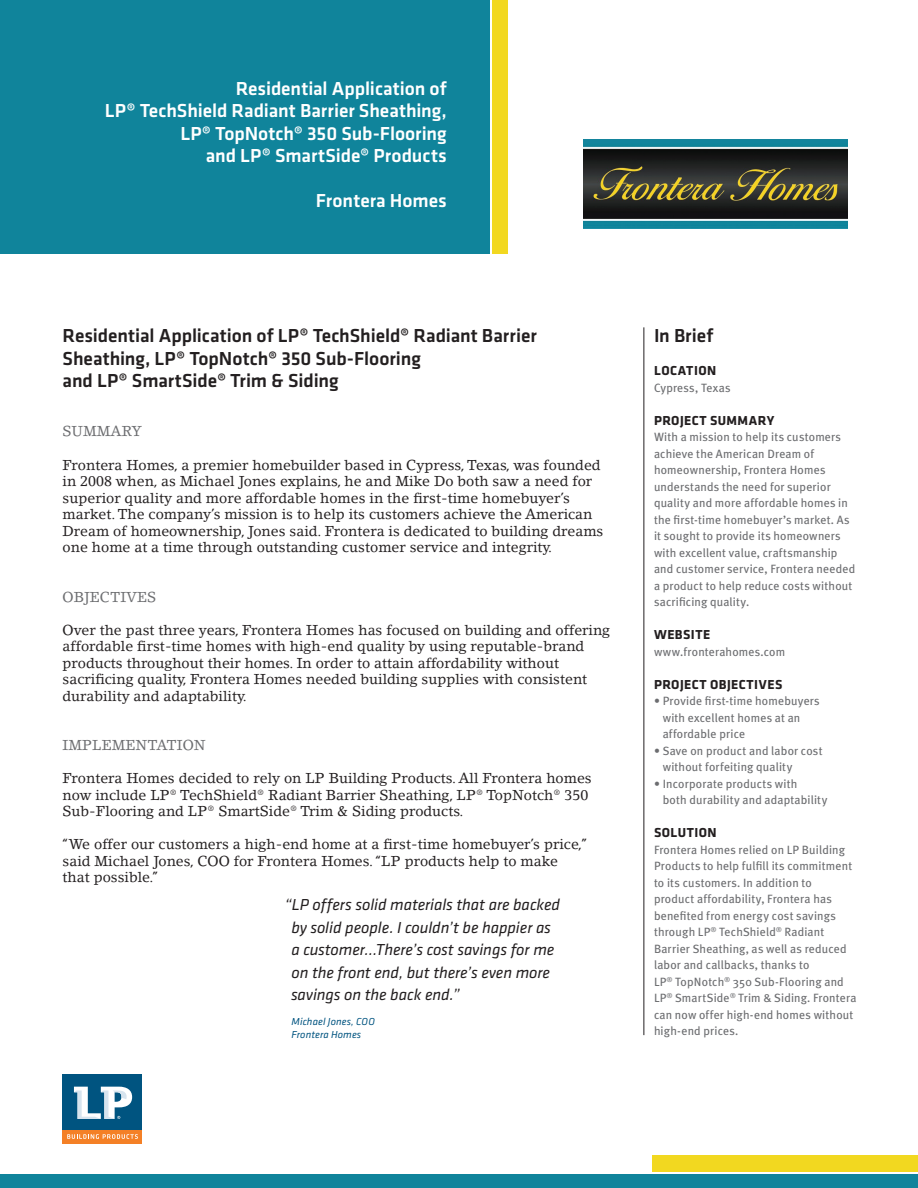
<style>
.page{position:relative;width:918px;height:1188px;background:#fff}
.page>*{position:absolute;margin:0;border:0;box-sizing:border-box;transform-origin:0 0}
.t1{font:500 19.5px/22.5px "Klavika";letter-spacing:-.005em;color:#fff;text-align:right}
.t2{font:500 19.5px/22.5px "Klavika";letter-spacing:-.005em;color:#231f20}
.t3{font:italic 16.5px/22.5px "Klavika";letter-spacing:-.005em;color:#231f20}
.t4{font:14.25px/16.5px "Lino Letter";color:#231f20}
.t5{font:14.25px "Lino Letter";color:#6c6d70}
.t6{font:700 13.5px "Klavika";letter-spacing:.035em;color:#231f20}
.t7{font:12px/16.5px "Meta Plus";letter-spacing:.015em;color:#6c6d70}
.t8{font:italic 10.5px/12.6px "Klavika";letter-spacing:.015em;color:#005480}
</style>
<div class="page">
<div style="left:0;top:0;width:489px;height:254px;background:#10849b"></div>
<div style="left:0;top:1174px;width:918px;height:14px;background:#10849b"></div>
<div style="left:63px;top:1130px;width:79px;height:13px;background:#f48026"></div>
<svg style="left:67px;top:1134px;width:71px;height:5px"></svg>
<div style="left:63px;top:1074px;width:79px;height:56px;background:#005480"></div>
<svg style="left:74px;top:1087px;width:58px;height:32px"></svg>
<div style="left:492px;top:0;width:15px;height:254px;background:#f2d820"></div>
<div style="left:652px;top:1155px;width:266px;height:17px;background:#f2d820"></div>
<hr style="left:644px;top:327px;width:1px;height:708px;background:#231f20">
<img style="left:584px;top:140px;width:264px;height:88px">
<h1 class="t1" style="left:105px;top:77px;width:343px">Residential Application of<br>LP® TechShield Radiant Barrier Sheathing, LP® TopNotch® 350 Sub-Flooring<br>and LP® SmartSide® Products</h1>
<h1 class="t1" style="left:316px;top:190px;width:132px">Frontera Homes</h1>
<h1 class="t2" style="left:63px;top:325px;width:476px">Residential Application of LP® TechShield® Radiant Barrier<br>Sheathing, LP® TopNotch® 350 Sub-Flooring<br>and LP® SmartSide® Trim &amp; Siding</h1>
<p class="t5" style="left:63px;top:423px;width:81px">SUMMARY</p>
<p class="t4" style="left:63px;top:456px;width:542px">Frontera Homes, a premier homebuilder based in Cypress, Texas, was founded in 2008 when, as Michael Jones explains, he and Mike Do both saw a need for superior quality and more affordable homes in the first-time homebuyer’s market. The company’s mission is to help its customers achieve the American Dream of homeownership, Jones said. Frontera is dedicated to building dreams one home at a time through outstanding customer service and integrity.</p>
<p class="t5" style="left:63px;top:588px;width:95px">OBJECTIVES</p>
<p class="t4" style="left:63px;top:621px;width:549px">Over the past three years, Frontera Homes has focused on building and offering affordable first-time homes with high-end quality by using reputable‑ brand products throughout their homes. In order to attain affordability without sacrificing quality, Frontera Homes needed building supplies with consistent durability and adaptability.</p>
<p class="t5" style="left:63px;top:736px;width:144px">IMPLEMENTATION</p>
<p class="t4" style="left:63px;top:770px;width:531px">Frontera Homes decided to rely on LP Building Products. All Frontera homes now include LP® TechShield® Radiant Barrier Sheathing, LP® TopNotch® 350<br>Sub-Flooring and LP® SmartSide® Trim &amp; Siding products.</p>
<p class="t4" style="left:63px;top:836px;width:526px">“We offer our customers a high-end home at a first-time homebuyer’s price,” said Michael Jones, COO for Frontera Homes. “LP products help to make that possible.”</p>
<p class="t3" style="left:291px;top:894px;width:271px;text-indent:-6px">“LP offers solid materials that are backed by solid people. I couldn’t be happier as a customer…There’s cost savings for me on the front end, but there’s even more savings on the back end.”</p>
<p class="t8" style="left:291px;top:1016px;width:85px">Michael Jones, COO<br>Frontera Homes</p>
<h1 class="t2" style="left:654px;top:325px;width:61px">In Brief</h1>
<p class="t6" style="left:654px;top:363px;width:64px">LOCATION</p>
<p class="t7" style="left:654px;top:379px;width:78px">Cypress, Texas</p>
<p class="t6" style="left:654px;top:413px;width:122px">PROJECT SUMMARY</p>
<p class="t7" style="left:654px;top:428px;width:203px">With a mission to help its customers achieve the American Dream of homeownership, Frontera Homes understands the need for superior quality and more affordable homes in the first-time homebuyer’s market. As it sought to provide its homeowners with excellent value, craftsmanship and customer service, Frontera needed a product to help reduce costs without sacrificing quality.</p>
<p class="t6" style="left:654px;top:627px;width:58px">WEBSITE</p>
<p class="t7" style="left:654px;top:643px;width:133px">www.fronterahomes.com</p>
<p class="t6" style="left:654px;top:677px;width:130px">PROJECT OBJECTIVES</p>
<p class="t7" style="left:663px;top:692px;width:159px;text-indent:-9px">• Provide first-time homebuyers with excellent homes at an affordable price</p>
<p class="t7" style="left:663px;top:742px;width:161px;text-indent:-9px">• Save on product and labor cost without forfeiting quality</p>
<p class="t7" style="left:663px;top:775px;width:166px;text-indent:-9px">• Incorporate products with<br>both durability and adaptability</p>
<p class="t6" style="left:654px;top:825px;width:64px">SOLUTION</p>
<p class="t7" style="left:654px;top:841px;width:204px">Frontera Homes relied on LP Building Products to help fulfill its commitment to its customers. In addition to<br>product affordability, Frontera has benefited from energy cost savings through LP<sup>®</sup> TechShield<sup>®</sup> Radiant Barrier Sheathing, as well as reduced labor and callbacks, thanks to<br>LP<sup>®</sup> TopNotch<sup>®</sup> 350 Sub‑Flooring and LP<sup>®</sup> SmartSide<sup>®</sup> Trim &amp; Siding. Frontera can now offer high‑end homes without high‑end prices.</p>
</div>
